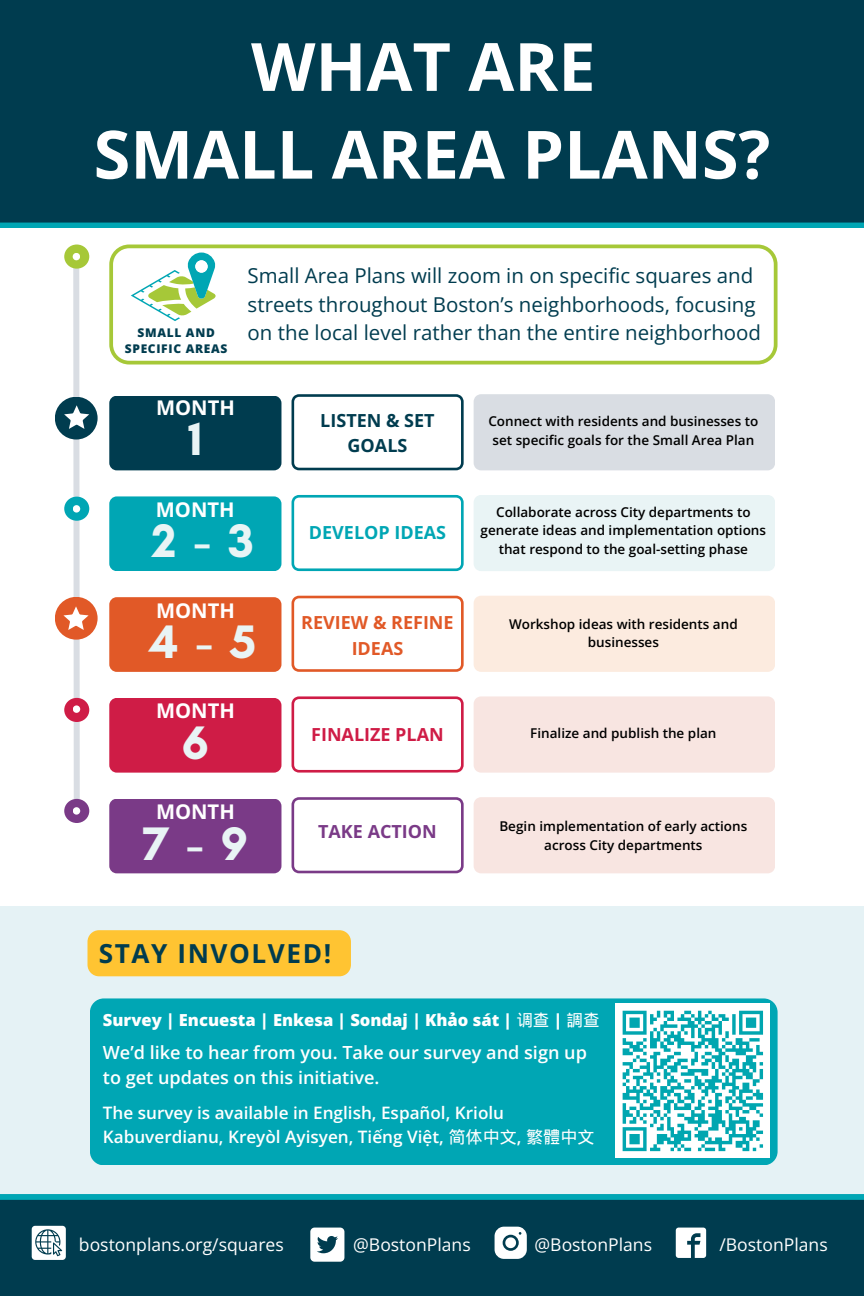
<style>
.page{position:relative;width:864px;height:1296px;background:#fff}
.page>*{position:absolute;margin:0;border:0;box-sizing:border-box;transform-origin:0 0}
.t1{font:700 66.65px "Open Sans";color:#fff}
.t2{font:700 47.85px "Glacial Indifference";color:#e9f4f5}
.t3{font:700 26.2px "Open Sans";letter-spacing:.06em;color:#003c4f}
.t4{font:20.5px/28.5px "Open Sans";color:#003c4f}
.t5{font:700 20.25px "Open Sans";color:#fff}
.t6{font:600 18.1px/25.1px "Open Sans";color:#fff}
.t7{font:700 18px/25.1px "Open Sans";color:#e15927;text-align:center}
.t8{font:700 18px "Open Sans";color:#003c4f}
.t9{font:700 18px "Open Sans";color:#00a6b4}
.t10{font:700 18px "Open Sans";color:#cf1c46}
.t11{font:700 18px "Open Sans";color:#7a3a87}
.t12{font:17.55px "Open Sans";color:#fff}
.t13{font:600 17.15px/24px "Open Sans";color:#fff}
.t14{font:800 16.6px "Open Sans";color:#fff}
.t15{font:600 13.5px/18.8px "Open Sans";color:#000;text-align:center}
.t16{font:800 11.95px "Open Sans";letter-spacing:.06em;color:#003c4f}
.s1{font-family:"Wen Quan Yi Micro Hei";font-weight:400}
</style>
<div class="page">
<div style="left:0;top:0;width:864px;height:227px;background:#003c4f"></div>
<div style="left:0;top:1195px;width:864px;height:101px;background:#003c4f"></div>
<svg style="left:310px;top:1228px;width:34px;height:34px"></svg>
<svg style="left:676px;top:1228px;width:30px;height:30px"></svg>
<svg style="left:495px;top:1227px;width:32px;height:32px"></svg>
<div style="left:32px;top:1226px;width:34px;height:34px;background:#fff;border-radius:3px"></div>
<svg style="left:35px;top:1229px;width:27px;height:27px"></svg>
<div style="left:0;top:907px;width:864px;height:288px;background:#e5f2f5"></div>
<div style="left:90px;top:998px;width:688px;height:167px;background:#00a6b4;border-radius:14px"></div>
<div style="left:616px;top:1004px;width:154px;height:154px;background:#fff"></div>
<svg style="left:622px;top:1010px;width:142px;height:142px"></svg>
<div style="left:109px;top:496px;width:172px;height:75px;background:#00a6b4;border-radius:8px"></div>
<svg style="left:292px;top:495px;width:172px;height:76px"></svg>
<div style="left:474px;top:495px;width:301px;height:76px;background:#e9f4f5"></div>
<div style="left:109px;top:597px;width:172px;height:75px;background:#e15927;border-radius:8px"></div>
<svg style="left:292px;top:596px;width:172px;height:76px"></svg>
<div style="left:474px;top:596px;width:301px;height:76px;background:#fcebdf"></div>
<div style="left:109px;top:698px;width:172px;height:75px;background:#cf1c46;border-radius:8px"></div>
<svg style="left:292px;top:696px;width:172px;height:77px"></svg>
<div style="left:474px;top:696px;width:301px;height:77px;background:#f8e5e1"></div>
<div style="left:109px;top:799px;width:172px;height:74px;background:#7a3a87;border-radius:8px"></div>
<svg style="left:292px;top:797px;width:172px;height:76px"></svg>
<div style="left:474px;top:797px;width:301px;height:76px;background:#f8e5e1"></div>
<div style="left:109px;top:396px;width:172px;height:74px;background:#003c4f;border-radius:8px"></div>
<svg style="left:292px;top:394px;width:172px;height:76px"></svg>
<div style="left:474px;top:394px;width:301px;height:76px;background:#d9dde3"></div>
<div style="left:64px;top:799px;width:25px;height:24px;background:#7a3a87;border-radius:50%"></div>
<svg style="left:109px;top:245px;width:669px;height:120px"></svg>
<div style="left:64px;top:245px;width:25px;height:24px;background:#a6c838;border-radius:50%"></div>
<svg style="left:131px;top:253px;width:85px;height:68px"></svg>
<div style="left:195px;top:260px;width:13px;height:13px;background:#fff;border-radius:50%"></div>
<div style="left:55px;top:597px;width:43px;height:43px;background:#e15927;border-radius:50%"></div>
<div style="left:55px;top:397px;width:43px;height:43px;background:#003c4f;border-radius:50%"></div>
<svg style="left:63px;top:247px;width:26px;height:570px"></svg>
<div style="left:88px;top:930px;width:263px;height:46px;background:#ffc432"></div>
<p class="t1" style="left:251px;top:20px;width:346px">WHAT ARE</p>
<p class="t1" style="left:94px;top:107px;width:678px">SMALL AREA PLANS?</p>
<p class="t4" style="left:248px;top:261px;width:509px">Small Area Plans will zoom in on specific squares and streets throughout Boston’s neighborhoods, focusing</p>
<p class="t16" style="left:137px;top:324px;width:79px">SMALL AND</p>
<p class="t4" style="left:248px;top:318px;width:515px">on the local level rather than the entire neighborhood</p>
<p class="t16" style="left:125px;top:341px;width:104px">SPECIFIC AREAS</p>
<p class="t5" style="left:156px;top:394px;width:80px">MONTH</p>
<p class="t2" style="left:188px;top:410px;width:16px">1</p>
<p class="t5" style="left:156px;top:495px;width:80px">MONTH</p>
<p class="t2" style="left:152px;top:512px;width:104px">2-3</p>
<p class="t8" style="left:320px;top:408px;width:116px">LISTEN &amp; SET</p>
<p class="t8" style="left:348px;top:433px;width:61px">GOALS</p>
<p class="t9" style="left:309px;top:519px;width:139px">DEVELOP IDEAS</p>
<p class="t15" style="left:488px;top:411px;width:272px">Connect with residents and businesses to set specific goals for the Small Area Plan</p>
<p class="t15" style="left:481px;top:502px;width:287px">Collaborate across City departments to generate ideas and implementation options</p>
<p class="t15" style="left:499px;top:540px;width:251px">that respond to the goal-setting phase</p>
<p class="t5" style="left:156px;top:596px;width:80px">MONTH</p>
<p class="t7" style="left:301px;top:610px;width:154px">REVIEW &amp; REFINE<br>IDEAS</p>
<p class="t15" style="left:509px;top:614px;width:230px">Workshop ideas with residents and</p>
<p class="t2" style="left:149px;top:613px;width:108px">4 - 5</p>
<p class="t15" style="left:588px;top:633px;width:73px">businesses</p>
<p class="t5" style="left:156px;top:696px;width:80px">MONTH</p>
<p class="t2" style="left:182px;top:713px;width:29px">6</p>
<p class="t5" style="left:156px;top:797px;width:80px">MONTH</p>
<p class="t2" style="left:143px;top:814px;width:107px">7 - 9</p>
<p class="t10" style="left:311px;top:722px;width:134px">FINALIZE PLAN</p>
<p class="t15" style="left:530px;top:723px;width:188px">Finalize and publish the plan</p>
<p class="t11" style="left:318px;top:819px;width:120px">TAKE ACTION</p>
<p class="t15" style="left:499px;top:816px;width:249px">Begin implementation of early actions</p>
<p class="t15" style="left:544px;top:835px;width:160px">across City departments</p>
<p class="t3" style="left:99px;top:935px;width:234px">STAY INVOLVED!</p>
<p class="t14" style="left:103px;top:1008px;width:498px">Survey | Encuesta | Enkesa | Sondaj | Khảo sát | <span class="s1">调查</span> | <span class="s1">調查</span></p>
<p class="t6" style="left:103px;top:1039px;width:486px">We’d like to hear from you. Take our survey and sign up to get updates on this initiative.</p>
<p class="t13" style="left:103px;top:1101px;width:493px">The survey is available in English, Español, Kriolu<br>Kabuverdianu, Kreyòl Ayisyen, Tiếng Việt, <span class="s1">简体中文</span>, <span class="s1">繁體中文</span></p>
<p class="t12" style="left:79px;top:1232px;width:206px">bostonplans.org/squares</p>
<p class="t12" style="left:353px;top:1232px;width:119px">@BostonPlans</p>
<p class="t12" style="left:535px;top:1232px;width:119px">@BostonPlans</p>
<p class="t12" style="left:719px;top:1232px;width:110px">/BostonPlans</p>
</div>
